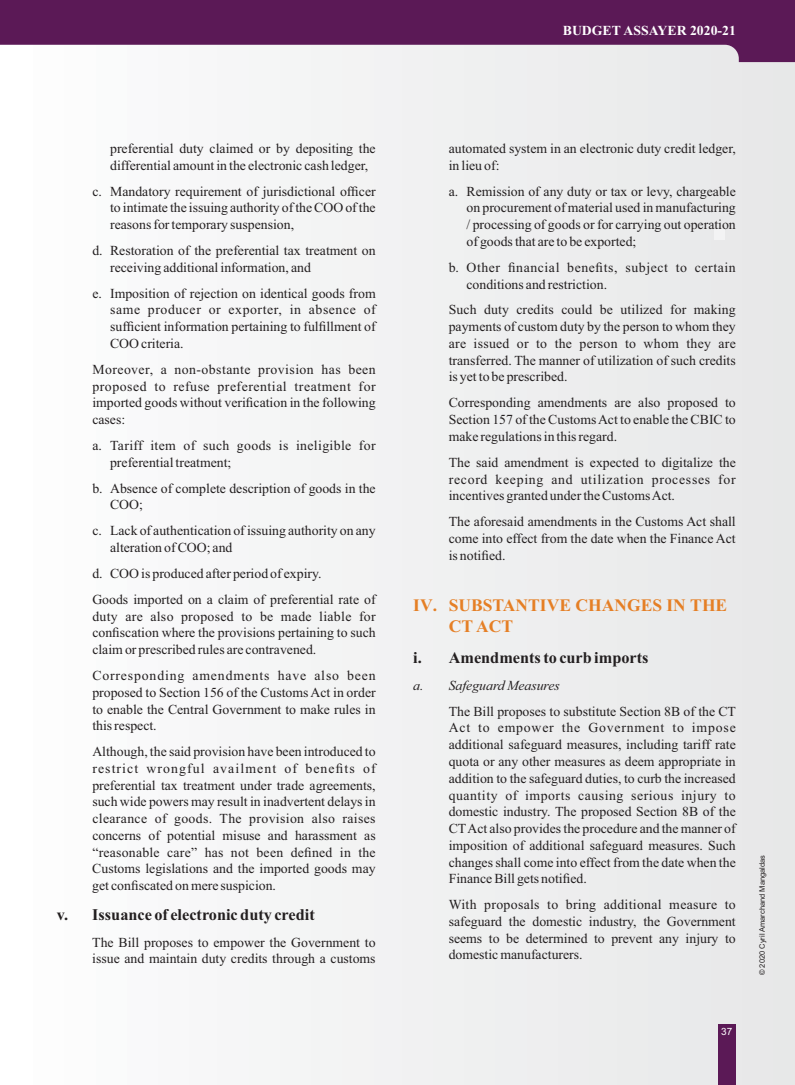
<style>
.page{position:relative;width:795px;height:1085px;background:#fff}
.page>*{position:absolute;margin:0;border:0;box-sizing:border-box;transform-origin:0 0}
.t1{font:700 17.5px/21.4px "Times New Roman";color:#e57f25}
.t2{font:700 16.25px "Times New Roman";color:#231f20}
.t3{font:13.75px/16.8px "Times New Roman";color:#231f20;text-align:justify}
.t4{font:13.75px/16.8px "Times New Roman";letter-spacing:.04em;color:#231f20}
.t5{font:13.75px/16.8px "Times New Roman";letter-spacing:.025em;color:#231f20}
.t6{font:700 13.75px "Times New Roman";color:#fff}
.t7{font:italic 13.75px "Times New Roman";color:#231f20}
.t8{font:10px "Arial";color:#fff}
.t9{font:7.5px "Arial";color:#231f20}
</style>
<div class="page">
<div style="left:0;top:0;width:794px;height:1085px;background:#f2f2f3"></div>
<svg style="left:0;top:0;width:794px;height:62px;fill:#5b1956"></svg>
<div style="left:717px;top:1024px;width:18px;height:61px;background:#5b1956"></div>
<p class="t6" style="left:562px;top:26px;width:174px">BUDGET ASSAYER 2020-21</p>
<p class="t3" style="left:110px;top:141px;width:267px">preferential duty claimed or by depositing the differential amount in the electronic cash ledger,</p>
<p class="t3" style="left:110px;top:184px;width:267px;text-indent:-18px">c. Mandatory requirement of jurisdictional officer to intimate the issuing authority of the COO of the reasons for temporary suspension,</p>
<p class="t3" style="left:110px;top:243px;width:267px;text-indent:-18px">d. Restoration of the preferential tax treatment on receiving additional information, and</p>
<p class="t3" style="left:110px;top:286px;width:267px;text-indent:-18px">e. Imposition of rejection on identical goods from same producer or exporter, in absence of sufficient information pertaining to fulfillment of COO criteria.</p>
<p class="t3" style="left:92px;top:362px;width:285px">Moreover, a non-obstante provision has been proposed to refuse preferential treatment for imported goods without verification in the following cases:</p>
<p class="t5" style="left:110px;top:438px;width:267px;text-indent:-18px">a. Tariff item of such goods is ineligible for preferential treatment;</p>
<p class="t3" style="left:110px;top:481px;width:267px;text-indent:-18px">b. Absence of complete description of goods in the<br>COO;</p>
<p class="t3" style="left:110px;top:523px;width:267px;text-indent:-18px">c. Lack of authentication of issuing authority on any alteration of COO; and</p>
<p class="t3" style="left:92px;top:562px;width:285px;line-height:25.9px">d. COO is produced after period of expiry.<br>Goods imported on a claim of preferential rate of</p>
<p class="t3" style="left:92px;top:609px;width:285px">duty are also proposed to be made liable for confiscation where the provisions pertaining to such claim or prescribed rules are contravened.</p>
<p class="t3" style="left:92px;top:668px;width:285px">Corresponding amendments have also been proposed to Section 156 of the Customs Act in order to enable the Central Government to make rules in this respect.</p>
<p class="t3" style="left:92px;top:744px;width:285px">Although, the said provision have been introduced to restrict wrongful availment of benefits of preferential tax treatment under trade agreements, such wide powers may result in inadvertent delays in clearance of goods. The provision also raises concerns of potential misuse and harassment as “reasonable care” has not been defined in the Customs legislations and the imported goods may get confiscated on mere suspicion.</p>
<p class="t2" style="left:57px;top:909px;width:259px">v. Issuance of electronic duty credit</p>
<p class="t3" style="left:92px;top:935px;width:285px">The Bill proposes to empower the Government to issue and maintain duty credits through a customs</p>
<p class="t3" style="left:448px;top:141px;width:288px">automated system in an electronic duty credit ledger, in lieu of:</p>
<p class="t3" style="left:466px;top:184px;width:271px;text-indent:-18px">a. Remission of any duty or tax or levy, chargeable on procurement of material used in manufacturing / processing of goods or for carrying out operation of goods that are to be exported;</p>
<p class="t4" style="left:466px;top:260px;width:271px;text-indent:-18px">b. Other financial benefits, subject to certain conditions and restriction.</p>
<p class="t3" style="left:448px;top:303px;width:288px">Such duty credits could be utilized for making payments of custom duty by the person to whom they are issued or to the person to whom they are transferred. The manner of utilization of such credits is yet to be prescribed.</p>
<p class="t3" style="left:448px;top:396px;width:288px">Corresponding amendments are also proposed to Section 157 of the Customs Act to enable the CBIC to make regulations in this regard.</p>
<p class="t3" style="left:448px;top:455px;width:288px">The said amendment is expected to digitalize the record keeping and utilization processes for incentives granted under the Customs Act.</p>
<p class="t3" style="left:448px;top:514px;width:288px">The aforesaid amendments in the Customs Act shall come into effect from the date when the Finance Act is notified.</p>
<p class="t1" style="left:448px;top:596px;width:280px;text-indent:-35px">IV. SUBSTANTIVE CHANGES IN THE<br>CT ACT</p>
<p class="t2" style="left:413px;top:652px;width:237px">i. Amendments to curb imports</p>
<p class="t7" style="left:413px;top:680px;width:148px">a. Safeguard Measures</p>
<p class="t3" style="left:448px;top:704px;width:289px">The Bill proposes to substitute Section 8B of the CT Act to empower the Government to impose additional safeguard measures, including tariff rate quota or any other measures as deem appropriate in addition to the safeguard duties, to curb the increased quantity of imports causing serious injury to domestic industry. The proposed Section 8B of the CTAct also provides the procedure and the manner of imposition of additional safeguard measures. Such changes shall come into effect from the date when the Finance Bill gets notified.</p>
<p class="t3" style="left:448px;top:897px;width:288px">With proposals to bring additional measure to safeguard the domestic industry, the Government seems to be determined to prevent any injury to domestic manufacturers.</p>
<p class="t8" style="left:720px;top:1028px;width:13px">37</p>
<p class="t9" style="left:758px;top:975px;width:122px;rotate:-90deg">© 2020 Cyril Amarchand Mangaldas</p>
</div>
